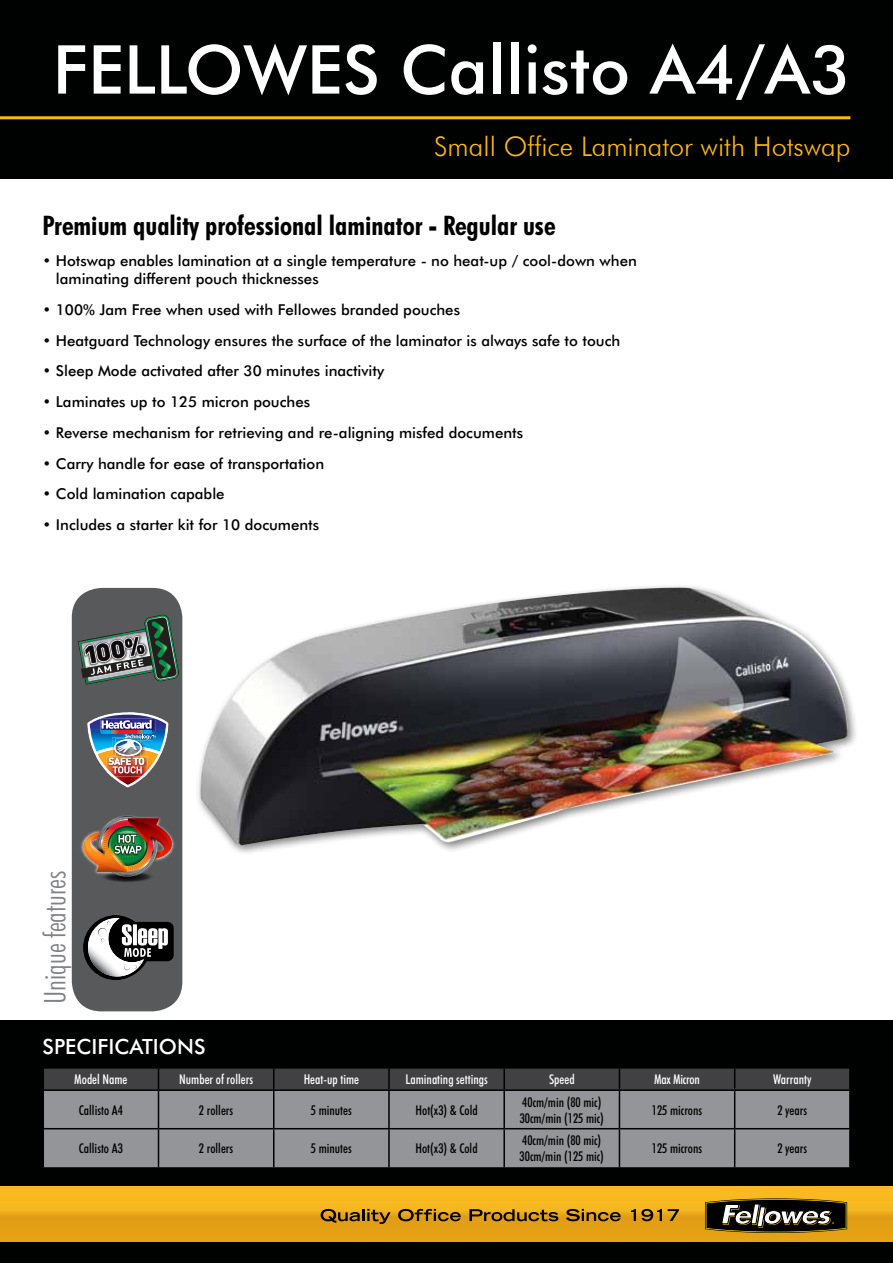
<style>
.page{position:relative;width:893px;height:1263px;background:#fff}
.page>*{position:absolute;margin:0;border:0;box-sizing:border-box;transform-origin:0 0}
.t1{font:500 67.5px "Futura BT";color:#fff}
.t2{font:300 condensed 30px "Futura BT";color:#808285}
.t3{font:700 condensed 27px "Futura BT";color:#000}
.t4{font:300 27px "Futura BT";color:#fdb913}
.t5{font:500 21px "Futura BT";color:#fff}
.t6{font:500 15px/18px "Futura BT";color:#000}
.t7{font:500 condensed 13.5px/16.2px "Futura BT";color:#000}
.t8{font:500 condensed 13.5px "Futura BT";color:#fff}
</style>
<div class="page">
<div style="left:0;top:0;width:893px;height:179px;background:#000101"></div>
<div style="left:0;top:1020px;width:893px;height:243px;background:#000101"></div>
<hr style="left:0;top:116px;width:850px;height:3px;background:#fdb913">
<img style="left:199px;top:588px;width:651px;height:257px">
<div style="left:44px;top:1091px;width:805px;height:76px;background:#939598"></div>
<div style="left:44px;top:1068px;width:805px;height:21px;background:#414042"></div>
<hr style="left:43px;top:1128px;width:115px;height:1px;background:#000101">
<hr style="left:158px;top:1091px;width:1px;height:37px;background:#000101">
<hr style="left:158px;top:1129px;width:1px;height:38px;background:#000101">
<hr style="left:158px;top:1128px;width:116px;height:1px;background:#000101">
<hr style="left:274px;top:1128px;width:115px;height:1px;background:#000101">
<hr style="left:389px;top:1128px;width:115px;height:1px;background:#000101">
<hr style="left:504px;top:1128px;width:115px;height:1px;background:#000101">
<hr style="left:619px;top:1128px;width:116px;height:1px;background:#000101">
<hr style="left:735px;top:1128px;width:116px;height:1px;background:#000101">
<hr style="left:273px;top:1091px;width:1px;height:37px;background:#000101">
<hr style="left:388px;top:1091px;width:2px;height:37px;background:#000101">
<hr style="left:503px;top:1091px;width:2px;height:37px;background:#000101">
<hr style="left:619px;top:1091px;width:1px;height:37px;background:#000101">
<hr style="left:734px;top:1091px;width:1px;height:37px;background:#000101">
<hr style="left:273px;top:1129px;width:1px;height:38px;background:#000101">
<hr style="left:388px;top:1129px;width:2px;height:38px;background:#000101">
<hr style="left:503px;top:1129px;width:2px;height:38px;background:#000101">
<hr style="left:619px;top:1129px;width:1px;height:38px;background:#000101">
<hr style="left:734px;top:1129px;width:1px;height:38px;background:#000101">
<div style="left:72px;top:588px;width:110px;height:423px;background:#58595b;border-radius:30px"></div>
<img style="left:81px;top:815px;width:94px;height:67px">
<img style="left:87px;top:712px;width:81px;height:75px">
<div style="left:100px;top:922px;width:74px;height:39px;background:#000;border-radius:6px"></div>
<svg style="left:85px;top:915px;width:83px;height:65px"></svg>
<div style="left:0;top:1186px;width:893px;height:56px;background:linear-gradient(to bottom,#fdbd22,#dd9b13)"></div>
<svg style="left:703px;top:1197px;width:146px;height:37px"></svg>
<svg style="left:321px;top:1209px;width:70px;height:15px"></svg>
<svg style="left:398px;top:1209px;width:63px;height:12px"></svg>
<svg style="left:469px;top:1209px;width:89px;height:12px"></svg>
<svg style="left:566px;top:1209px;width:55px;height:12px"></svg>
<svg style="left:631px;top:1209px;width:31px;height:12px"></svg>
<svg style="left:668px;top:1209px;width:11px;height:12px"></svg>
<svg style="left:78px;top:615px;width:101px;height:70px"></svg>
<h1 class="t1" style="left:53px;top:29px;width:799px">FELLOWES Callisto A4/A3</h1>
<h3 class="t4" style="left:434px;top:130px;width:418px">Small Office Laminator with Hotswap</h3>
<h3 class="t3" style="left:43px;top:209px;width:514px">Premium quality professional laminator - Regular use</h3>
<p class="t6" style="left:56px;top:252px;width:582px;text-indent:-13px">• Hotswap enables lamination at a single temperature - no heat-up / cool-down when laminating different pouch thicknesses</p>
<p class="t6" style="left:43px;top:300px;width:419px">• 100% Jam Free when used with Fellowes branded pouches</p>
<p class="t6" style="left:43px;top:331px;width:579px">• Heatguard Technology ensures the surface of the laminator is always safe to touch</p>
<p class="t6" style="left:43px;top:362px;width:343px">• Sleep Mode activated after 30 minutes inactivity</p>
<p class="t6" style="left:43px;top:393px;width:269px">• Laminates up to 125 micron pouches</p>
<p class="t6" style="left:43px;top:423px;width:482px">• Reverse mechanism for retrieving and re-aligning misfed documents</p>
<p class="t6" style="left:43px;top:454px;width:283px">• Carry handle for ease of transportation</p>
<p class="t6" style="left:43px;top:485px;width:184px">• Cold lamination capable</p>
<p class="t6" style="left:43px;top:516px;width:278px">• Includes a starter kit for 10 documents</p>
<h2 class="t2" style="left:37px;top:1004px;width:134px;rotate:-90deg">Unique features</h2>
<h3 class="t5" style="left:43px;top:1033px;width:165px">SPECIFICATIONS</h3>
<p class="t8" style="left:74px;top:1071px;width:55px">Model Name</p>
<p class="t8" style="left:179px;top:1071px;width:75px">Number of rollers</p>
<p class="t8" style="left:304px;top:1071px;width:57px">Heat-up time</p>
<p class="t8" style="left:405px;top:1071px;width:84px">Laminating settings</p>
<p class="t8" style="left:549px;top:1071px;width:27px">Speed</p>
<p class="t8" style="left:654px;top:1071px;width:47px">Max Micron</p>
<p class="t8" style="left:773px;top:1071px;width:40px">Warranty</p>
<p class="t7" style="left:79px;top:1101px;width:46px">Callisto A4</p>
<p class="t7" style="left:199px;top:1101px;width:36px">2 rollers</p>
<p class="t7" style="left:311px;top:1101px;width:42px">5 minutes</p>
<p class="t7" style="left:415px;top:1101px;width:64px">Hot(x3) &amp; Cold</p>
<p class="t7" style="left:520px;top:1093px;width:86px">40cm/min (80 mic)<br>30cm/min (125 mic)</p>
<p class="t7" style="left:652px;top:1101px;width:52px">125 microns</p>
<p class="t7" style="left:777px;top:1101px;width:31px">2 years</p>
<p class="t7" style="left:79px;top:1140px;width:46px">Callisto A3</p>
<p class="t7" style="left:199px;top:1140px;width:36px">2 rollers</p>
<p class="t7" style="left:311px;top:1140px;width:42px">5 minutes</p>
<p class="t7" style="left:415px;top:1140px;width:64px">Hot(x3) &amp; Cold</p>
<p class="t7" style="left:520px;top:1132px;width:86px">40cm/min (80 mic)<br>30cm/min (125 mic)</p>
<p class="t7" style="left:652px;top:1140px;width:52px">125 microns</p>
<p class="t7" style="left:777px;top:1140px;width:31px">2 years</p>
</div>
